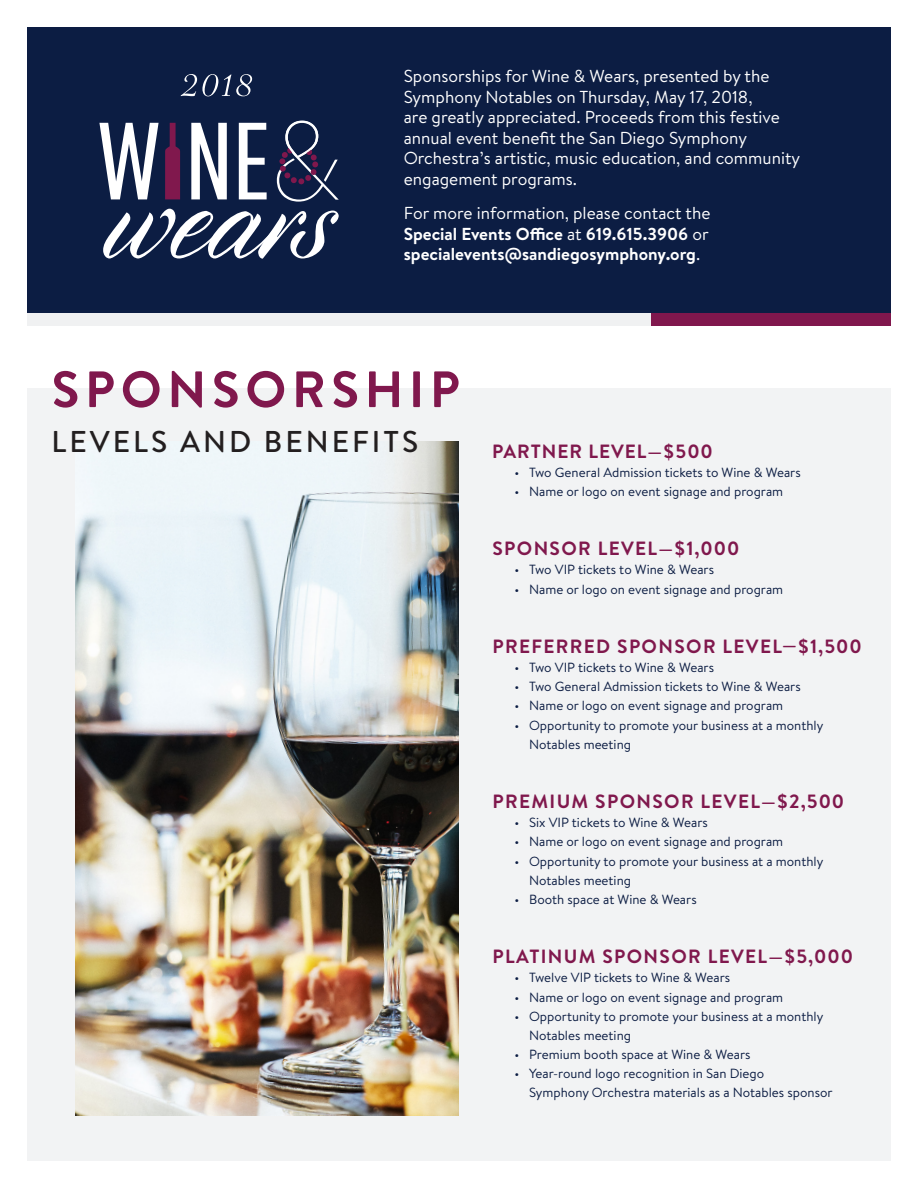
<style>
.page{position:relative;width:918px;height:1188px;background:#fff}
.page>*{position:absolute;margin:0;border:0;box-sizing:border-box;transform-origin:0 0}
.t1{font:54.45px "Savoye Let Plain";color:#fff}
.t2{font:700 51px "Brandon Text";letter-spacing:.11em;color:#80184d}
.t3{font:500 30px "Brandon Text";letter-spacing:.1em;color:#231f20}
.t4{font:700 19.2px "Brandon Text";letter-spacing:.07em;color:#80184d}
.t5{font:700 19.2px "Brandon Text";letter-spacing:.05em;color:#80184d}
.t6{font:17.25px/20.4px "Brandon Text";color:#fff}
.t7{font:700 17.25px/20.4px "Brandon Text";color:#fff;text-align:justify}
.t8{font:13.2px/19.2px "Brandon Text";color:#0c1d43}
.s1{font-weight:400}
</style>
<div class="page">
<div style="left:27px;top:27px;width:864px;height:293px;background:#0c1d43"></div>
<div style="left:27px;top:389px;width:864px;height:772px;background:#f2f3f4"></div>
<img style="left:76px;top:441px;width:383px;height:675px">
<svg style="left:99px;top:123px;width:60px;height:76px"></svg>
<svg style="left:191px;top:123px;width:36px;height:76px"></svg>
<svg style="left:239px;top:123px;width:28px;height:76px"></svg>
<svg style="left:165px;top:123px;width:15px;height:76px"></svg>
<svg style="left:103px;top:209px;width:236px;height:50px"></svg>
<svg style="left:277px;top:121px;width:62px;height:81px"></svg>
<div style="left:650px;top:313px;width:241px;height:13px;background:#80174d"></div>
<div style="left:27px;top:313px;width:623px;height:13px;background:#f0f1f2"></div>
<p class="t1" style="left:184px;top:44px;width:72px">2018</p>
<p class="t6" style="left:404px;top:66px;width:398px">Sponsorships for Wine &amp; Wears, presented by the Symphony Notables on Thursday, May 17, 2018,<br>are greatly appreciated. Proceeds from this festive annual event benefit the San Diego Symphony Orchestra’s artistic, music education, and community engagement programs.</p>
<p class="t7" style="left:404px;top:203px;width:308px"><span class="s1">For more information, please contact the </span>Special Events Office <span class="s1">at</span> 619.615.3906 <span class="s1">or </span>specialevents@sandiegosymphony.org<span class="s1">.</span></p>
<p class="t2" style="left:52px;top:354px;width:410px">SPONSORSHIP</p>
<p class="t3" style="left:51px;top:421px;width:368px">LEVELS AND BENEFITS</p>
<p class="t5" style="left:492px;top:438px;width:222px">PARTNER LEVEL—$500</p>
<p class="t8" style="left:514px;top:462px;width:288px">• Two General Admission tickets to Wine &amp; Wears</p>
<p class="t8" style="left:514px;top:481px;width:270px">• Name or logo on event signage and program</p>
<p class="t4" style="left:492px;top:535px;width:249px">SPONSOR LEVEL—$1,000</p>
<p class="t8" style="left:514px;top:560px;width:201px">• Two VIP tickets to Wine &amp; Wears</p>
<p class="t8" style="left:514px;top:579px;width:270px">• Name or logo on event signage and program</p>
<p class="t4" style="left:492px;top:633px;width:371px">PREFERRED SPONSOR LEVEL—$1,500</p>
<p class="t8" style="left:514px;top:658px;width:201px">• Two VIP tickets to Wine &amp; Wears</p>
<p class="t8" style="left:514px;top:677px;width:288px">• Two General Admission tickets to Wine &amp; Wears</p>
<p class="t8" style="left:514px;top:696px;width:270px">• Name or logo on event signage and program</p>
<p class="t8" style="left:529px;top:715px;width:296px;text-indent:-15px">• Opportunity to promote your business at a monthly<br>Notables meeting</p>
<p class="t4" style="left:492px;top:788px;width:353px">PREMIUM SPONSOR LEVEL—$2,500</p>
<p class="t8" style="left:514px;top:813px;width:195px">• Six VIP tickets to Wine &amp; Wears</p>
<p class="t8" style="left:514px;top:832px;width:270px">• Name or logo on event signage and program</p>
<p class="t8" style="left:529px;top:851px;width:296px;text-indent:-15px">• Opportunity to promote your business at a monthly<br>Notables meeting</p>
<p class="t8" style="left:514px;top:889px;width:184px">• Booth space at Wine &amp; Wears</p>
<p class="t4" style="left:492px;top:943px;width:362px">PLATINUM SPONSOR LEVEL—$5,000</p>
<p class="t8" style="left:514px;top:968px;width:217px">• Twelve VIP tickets to Wine &amp; Wears</p>
<p class="t8" style="left:514px;top:987px;width:270px">• Name or logo on event signage and program</p>
<p class="t8" style="left:529px;top:1006px;width:296px;text-indent:-15px">• Opportunity to promote your business at a monthly<br>Notables meeting</p>
<p class="t8" style="left:514px;top:1045px;width:238px">• Premium booth space at Wine &amp; Wears</p>
<p class="t8" style="left:529px;top:1064px;width:305px;text-indent:-15px">• Year-round logo recognition in San Diego<br>Symphony Orchestra materials as a Notables sponsor</p>
</div>
